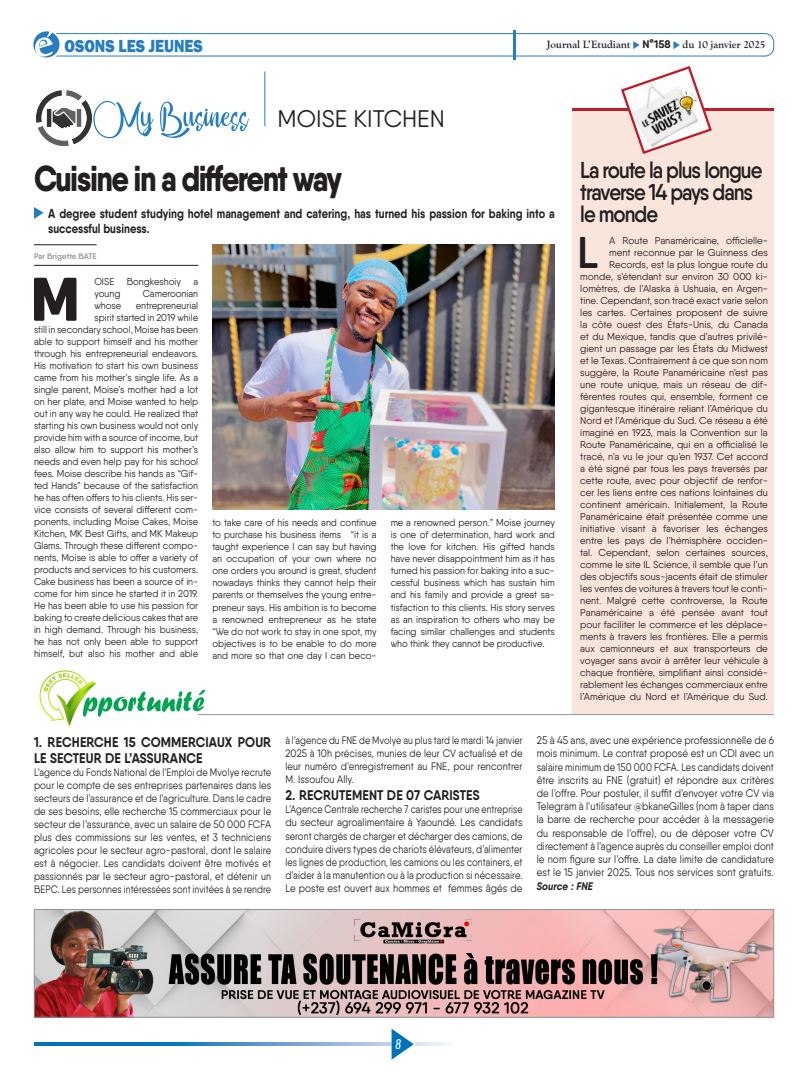
<style>
.page{position:relative;width:808px;height:1078px;background:#fff}
.page>*{position:absolute;margin:0;border:0;box-sizing:border-box;transform-origin:0 0}
.Texte1{font:900 61.4px "Qanelas Soft";color:#231f20;scale:.95 1}
.Texte1-2{font:600 44.3px "Qanelas Soft";color:#231f20}
.t1{font:800 36px "Qanelas Soft";letter-spacing:-.05em;color:#231f20;scale:.85 1}
.Surtitre2{font:24px "Qanelas Soft";color:#231f20}
.t2{font:600 23px/22px "Qanelas Soft";letter-spacing:-.05em;color:#231f20;scale:.89 1}
.Surtitre_UNE{font:800 18px "Franklin Gothic";color:#277dc1;scale:.85 1}
.corps_de_texte{font:700 14px/16.8px "Qanelas Soft";letter-spacing:.01em;color:#231f20;scale:.9 1}
.t3{font:700 13px/15px "Qanelas Soft";color:#231f20;scale:.85 1}
.t4{font:italic 12px "Oswald";color:#fff}
.corps_de_texte-2{font:11px/13.2px "Qanelas Soft";letter-spacing:.01em;color:#231f20;text-align:justify;scale:.9 1}
.corps_de_texte-3{font:11px/13.2px "Qanelas Soft";letter-spacing:.01em;color:#231f20;text-align:justify;scale:.83 1}
.t5{font:700 11px "Goudy Old Style T";color:#231f20}
.corps_de_texte-4{font:10.8px/13px "Qanelas Soft";letter-spacing:.01em;color:#231f20;text-align:justify;scale:.86 1}
.corps_de_texte-5{font:10.8px/13px "Qanelas Soft";letter-spacing:.01em;color:#231f20;text-align:justify;scale:.85 1}
.Texte1-3{font:10px/12px "Qanelas Soft";color:#231f20;text-align:justify;scale:.95 1}
.Texte1-4{font:10px/12px "Qanelas Soft";color:#231f20;text-align:right}
.Signature{font:600 8px "Qanelas Soft";color:#939598}
.s1{font-family:"Qanelas Soft"}
.s2{font-weight:700;font-style:italic}
</style>
<div class="page">
<div style="left:47px;top:33px;width:727px;height:23px;border:1px solid #277dc1;border-radius:9px"></div>
<svg style="left:32px;top:30px;width:30px;height:30px"></svg>
<svg style="left:33px;top:31px;width:26px;height:26px"></svg>
<svg style="left:633px;top:41px;width:7px;height:8px"></svg>
<svg style="left:673px;top:41px;width:7px;height:8px"></svg>
<svg style="left:34px;top:1042px;width:414px;height:3px"></svg>
<svg style="left:392px;top:1029px;width:24px;height:31px"></svg>
<hr style="left:513px;top:30px;width:3px;height:30px;background:#277dc1">
<svg style="left:34px;top:207px;width:10px;height:12px"></svg>
<hr style="left:34px;top:244px;width:63px;height:1px;background:#231f20">
<hr style="left:34px;top:265px;width:164px;height:1px;background:#231f20">
<img style="left:212px;top:244px;width:343px;height:266px">
<div style="left:572px;top:110px;width:202px;height:604px;background:#f9e5dc"></div>
<hr style="left:572px;top:108px;width:202px;height:3px;background:#be1d2c">
<svg style="left:621px;top:66px;width:91px;height:88px"></svg>
<img style="left:36px;top:911px;width:736px;height:104px">
<div style="left:34px;top:909px;width:740px;height:108px;border:1px solid #939598"></div>
<img style="left:39px;top:670px;width:58px;height:56px">
<svg style="left:83px;top:689px;width:122px;height:27px"></svg>
<hr style="left:198px;top:714px;width:576px;height:1px;background:#939598">
<hr style="left:264px;top:71px;width:1px;height:55px;background:#277dc1">
<img style="left:36px;top:90px;width:57px;height:56px">
<svg style="left:93px;top:101px;width:156px;height:37px"></svg>
<p class="Surtitre_UNE" style="left:65px;top:34px;width:164px">OSONS LES JEUNES</p>
<p class="t5" style="left:547px;top:39px;width:220px">Journal L’Etudiant <span class="s1">N°158</span> du 10 janvier 2025</p>
<p class="Surtitre2" style="left:278px;top:104px;width:169px">MOISE KITCHEN</p>
<p class="t1" style="left:34px;top:155px;width:364px">Cuisine in a different way</p>
<p class="t3" style="left:48px;top:206px;width:597px">A degree student studying hotel management and catering, has turned his passion for baking into a successful business.</p>
<p class="Signature" style="left:34px;top:251px;width:64px">Par Brigette BATE</p>
<p class="Texte1" style="left:31px;top:259px;width:53px">M</p>
<p class="Texte1-3" style="left:94px;top:275px;width:111px">OISE Bongkeshoiy a young</p>
<p class="Texte1-3" style="left:143px;top:287px;width:60px">Cameroonian</p>
<p class="Texte1-3" style="left:34px;top:299px;width:174px;text-align:right">entrepreneurial<br>spirit started in 2019 while<br>still in secondary school, Moise has been able to support himself and his mother through his entrepreneurial endeavors.<br>His motivation to start his own business came from his mother’s single life. As a single parent, Moise’s mother had a lot on her plate, and Moise wanted to help out in any way he could. He realized that starting his own business would not only provide him with a source of income, but also allow him to support his mother’s needs and even help pay for his school fees. Moise describe his hands as “Gif&shy;ted Hands” because of the satisfaction he has often offers to his clients. His ser&shy;vice consists of several different com&shy;ponents, including Moise Cakes, Moise Kitchen, MK Best Gifts, and MK Makeup Glams. Through these different compo&shy;nents, Moise is able to offer a variety of products and services to his customers.<br>Cake business has been a source of in&shy;come for him since he started it in 2019.<br>He has been able to use his passion for baking to create delicious cakes that are in high demand. Through his business, he has not only been able to support himself, but also his mother and able</p>
<p class="Texte1-3" style="left:94px;top:299px;width:30px">whose</p>
<p class="Texte1-3" style="left:212px;top:516px;width:174px">to take care of his needs and continue to purchase his business items “it is a taught experience I can say but having an occupation of your own where no one orders you around is great, student nowadays thinks they cannot help their parents or themselves the young entre&shy;preneur says. His ambition is to become a renowned entrepreneur as he state “We do not work to stay in one spot, my objectives is to be enable to do more and more so that one day I can beco-</p>
<p class="Texte1-3" style="left:391px;top:516px;width:174px">me a renowned person.” Moise journey is one of determination, hard work and the love for kitchen. His gifted hands have never disappointment him as it has turned his passion for baking into a suc&shy;cessful business which has sustain him and his family and provide a great sa&shy;tisfaction to this clients. His story serves as an inspiration to others who may be facing similar challenges and students who think they cannot be productive.</p>
<p class="t2" style="left:580px;top:159px;width:206px">La route la plus longue traverse 14 pays dans le monde</p>
<p class="Texte1-2" style="left:577px;top:225px;width:23px">L</p>
<p class="Texte1-4" style="left:580px;top:234px;width:189px">A Route Panaméricaine, officielle-<br>ment reconnue par le Guinness des Records, est la plus longue route du monde, s’étendant sur environ 30 000 ki&shy;lomètres, de l’Alaska à Ushuaia, en Argen&shy;tine. Cependant, son tracé exact varie selon les cartes. Certaines proposent de suivre la côte ouest des États-Unis, du Canada et du Mexique, tandis que d’autres privilé&shy;gient un passage par les États du Midwest et le Texas. Contrairement à ce que son nom suggère, la Route Panaméricaine n’est pas une route unique, mais un réseau de dif&shy;férentes routes qui, ensemble, forment ce gigantesque itinéraire reliant l’Amérique du Nord et l’Amérique du Sud. Ce réseau a été imaginé en 1923, mais la Convention sur la Route Panaméricaine, qui en a officialisé le tracé, n’a vu le jour qu’en 1937. Cet accord a été signé par tous les pays traversés par cette route, avec pour objectif de renfor&shy;cer les liens entre ces nations lointaines du continent américain. Initialement, la Route Panaméricaine était présentée comme une initiative visant à favoriser les échanges entre les pays de l’hémisphère occiden&shy;tal. Cependant, selon certaines sources, comme le site IL Science, il semble que l’un des objectifs sous-jacents était de stimuler les ventes de voitures à travers tout le conti&shy;nent. Malgré cette controverse, la Route Panaméricaine a été pensée avant tout pour faciliter le commerce et les déplace&shy;ments à travers les frontières. Elle a permis aux camionneurs et aux transporteurs de voyager sans avoir à arrêter leur véhicule à chaque frontière, simplifiant ainsi considé&shy;rablement les échanges commerciaux entre l’Amérique du Nord et l’Amérique du Sud.</p>
<p class="corps_de_texte" style="left:34px;top:733px;width:265px">1. RECHERCHE 15 COMMERCIAUX POUR<br>LE SECTEUR DE L’ASSURANCE</p>
<p class="corps_de_texte-4" style="left:34px;top:765px;width:277px">L’agence du Fonds National de l’Emploi de Mvolye recrute pour le compte de ses entreprises partenaires dans les secteurs de l’assurance et de l’agriculture. Dans le cadre de ses besoins, elle recherche 15 commerciaux pour le secteur de l’assurance, avec un salaire de 50 000 FCFA plus des commissions sur les ventes, et 3 techniciens agricoles pour le secteur agro-pastoral, dont le salaire est à négocier. Les candidats doivent être motivés et passionnés par le secteur agro-pastoral, et détenir un BEPC. Les personnes intéressées sont invitées à se rendre</p>
<p class="corps_de_texte-5" style="left:285px;top:733px;width:281px">à l’agence du FNE de Mvolye au plus tard le mardi 14 janvier 2025 à 10h précises, munies de leur CV actualisé et de leur numéro d’enregistrement au FNE, pour rencontrer M. Issoufou Ally.</p>
<p class="corps_de_texte" style="left:285px;top:786px;width:217px">2. RECRUTEMENT DE 07 CARISTES</p>
<p class="corps_de_texte-3" style="left:285px;top:802px;width:287px">L’Agence Centrale recherche 7 caristes pour une entreprise du secteur agroalimentaire à Yaoundé. Les candidats seront chargés de charger et décharger des camions, de conduire divers types de chariots élévateurs, d’alimenter les lignes de production, les camions ou les containers, et d’aider à la manutention ou à la production si nécessaire.<br>Le poste est ouvert aux hommes et femmes âgés de</p>
<p class="corps_de_texte-2" style="left:537px;top:733px;width:265px">25 à 45 ans, avec une expérience professionnelle de 6 mois minimum. Le contrat proposé est un CDI avec un salaire minimum de 150 000 FCFA. Les candidats doivent être inscrits au FNE (gratuit) et répondre aux critères de l’offre. Pour postuler, il suffit d’envoyer votre CV via Telegram à l’utilisateur @bkaneGilles (nom à taper dans la barre de recherche pour accéder à la messagerie du responsable de l’offre), ou de déposer votre CV directement à l’agence auprès du conseiller emploi dont le nom figure sur l’offre. La date limite de candidature est le 15 janvier 2025. Tous nos services sont gratuits.<br><span class="s2">Source : FNE</span></p>
<p class="t4" style="left:395px;top:1035px;width:7px">8</p>
</div>
